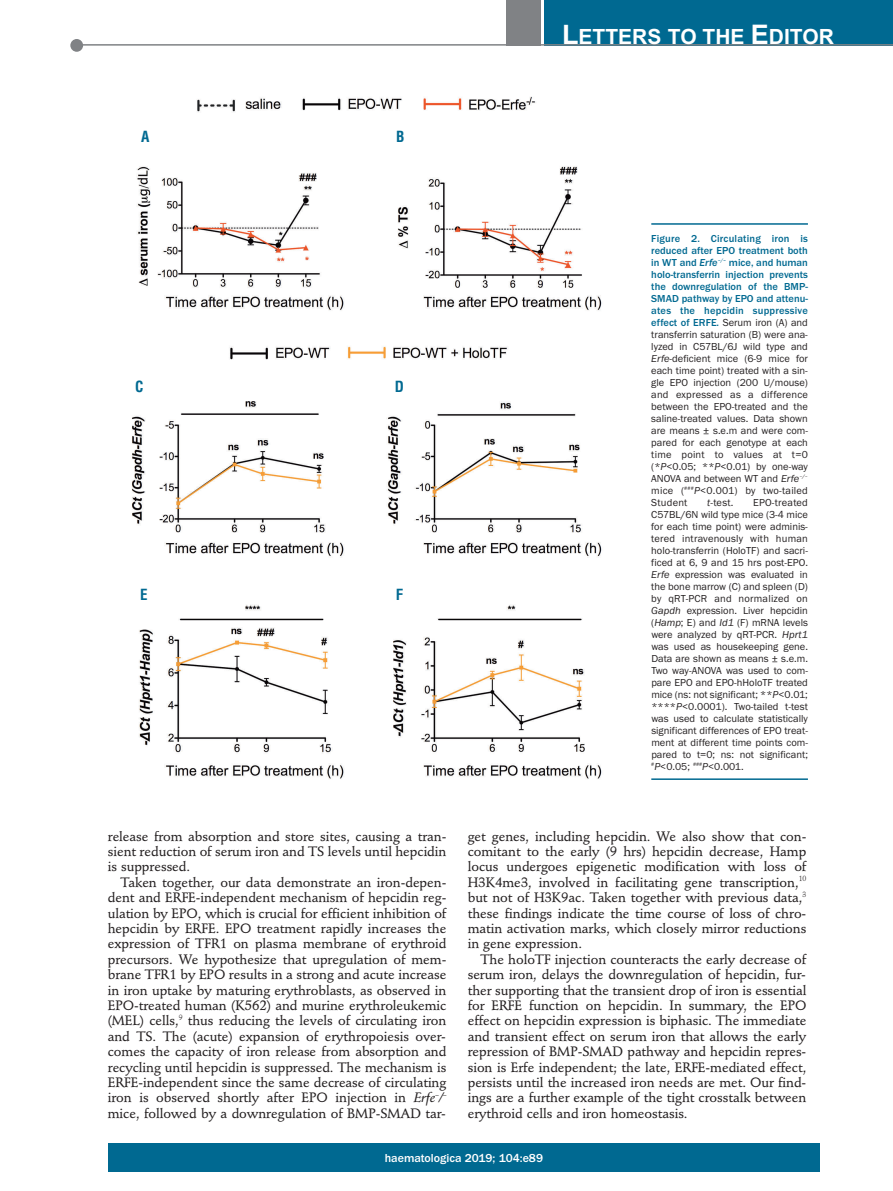
<style>
.page{position:relative;width:893px;height:1191px;background:#fff}
.page>*{position:absolute;margin:0;border:0;box-sizing:border-box;transform-origin:0 0}
.t1{font:700 21px "Arial";color:#fff}
.t2{font:700 condensed 15px "Helvetica";color:#006991}
.t3{font:500 13.5px/15.5px "Stempel Schneidler";letter-spacing:-.005em;color:#231f20;text-align:justify}
.t4{font:500 12px "Franklin Gothic";color:#fff}
.t5{font:10.5px/12px "Franklin Gothic";color:#231f20;text-align:justify}
.s1{font-size:27px}
.s2{font-weight:500;color:#006991}
.s3{font-weight:500;font-style:italic;color:#006991}
.s4{font-style:italic}
.s5{font-family:"Stempel Schneidler Med";font-weight:400;font-style:italic}
</style>
<div class="page">
<div style="left:107px;top:1143px;width:713px;height:28px;background:#006991"></div>
<div style="left:544px;top:0;width:349px;height:45px;background:#006991"></div>
<div style="left:506px;top:0;width:34px;height:45px;background:#808285"></div>
<div style="left:70px;top:39px;width:13px;height:13px;background:#808285;border-radius:50%"></div>
<hr style="left:78px;top:44px;width:815px;height:2px;background:#808285">
<img style="left:131px;top:96px;width:471px;height:683px">
<hr style="left:651px;top:223px;width:157px;height:2px;background:#006991">
<hr style="left:651px;top:778px;width:157px;height:2px;background:#006991">
<p class="t2" style="left:141px;top:128px;width:10px">A</p>
<p class="t2" style="left:396px;top:128px;width:10px">B</p>
<p class="t2" style="left:135px;top:378px;width:10px">C</p>
<p class="t2" style="left:395px;top:378px;width:11px">D</p>
<p class="t2" style="left:140px;top:586px;width:9px">E</p>
<p class="t2" style="left:396px;top:586px;width:9px">F</p>
<h1 class="t1" style="left:562px;top:25px;width:273px"><span class="s1">L</span>ETTERS TO THE <span class="s1">E</span>DITOR</h1>
<p class="t5" style="left:651px;top:232px;width:158px"><span class="s2">Figure 2. Circulating iron is reduced after EPO treatment both in WT and</span> <span class="s3">Erfe</span><sup>–/–</sup> <span class="s2">mice, and human holo-transferrin injection prevents the downregulation of the BMP-SMAD pathway by EPO and attenu&shy;ates the hepcidin suppressive effect of ERFE.</span> Serum iron (A) and transferrin saturation (B) were ana&shy;lyzed in C57BL/6J wild type and <span class="s4">Erfe</span>-deficient mice (6-9 mice for each time point) treated with a sin&shy;gle EPO injection (200 U/mouse) and expressed as a difference between the EPO-treated and the saline-treated values. Data shown are means ± s.e.m and were com&shy;pared for each genotype at each time point to values at t=0 (*<span class="s4">P</span>&lt;0.05; **<span class="s4">P</span>&lt;0.01) by one-way ANOVA and between WT and <span class="s4">Erfe</span><sup>–/– </sup>mice (<sup>###</sup><span class="s4">P</span>&lt;0.001) by two-tailed Student</p>
<p class="t5" style="left:651px;top:496px;width:158px;text-indent:102px">EPO-treated C57BL/6N wild type mice (3-4 mice for each time point) were adminis&shy;tered intravenously with human holo-transferrin (HoloTF) and sacri&shy;ficed at 6, 9 and 15 hrs post-EPO.<br><span class="s4">Erfe</span> expression was evaluated in the bone marrow (C) and spleen (D) by qRT-PCR and normalized on <span class="s4">Gapdh</span> expression. Liver hepcidin (<span class="s4">Hamp</span>; E) and <span class="s4">Id1</span> (F) mRNA levels were analyzed by qRT-PCR. <span class="s4">Hprt1 </span>was used as housekeeping gene.<br>Data are shown as means ± s.e.m.<br>Two way-ANOVA was used to com&shy;pare EPO and EPO-hHoloTF treated mice (ns: not significant; **<span class="s4">P</span>&lt;0.01; ****<span class="s4">P</span>&lt;0.0001). Two-tailed t-test was used to calculate statistically significant differences of EPO treat&shy;ment at different time points com&shy;pared to t=0; ns: not significant; <sup>#</sup><span class="s4">P</span>&lt;0.05; <sup>###</sup><span class="s4">P</span>&lt;0.001.</p>
<p class="t5" style="left:707px;top:496px;width:28px"><span class="s4">t</span>-test.</p>
<p class="t3" style="left:108px;top:829px;width:340px">release from absorption and store sites, causing a tran&shy;sient reduction of serum iron and TS levels until hepcidin is suppressed.</p>
<p class="t3" style="left:108px;top:875px;width:340px;text-indent:13px">Taken together, our data demonstrate an iron-depen&shy;dent and ERFE-independent mechanism of hepcidin reg&shy;ulation by EPO, which is crucial for efficient inhibition of hepcidin by ERFE. EPO treatment rapidly increases the expression of TFR1 on plasma membrane of erythroid precursors. We hypothesize that upregulation of mem&shy;brane TFR1 by EPO results in a strong and acute increase in iron uptake by maturing erythroblasts, as observed in EPO-treated human (K562) and murine erythroleukemic (MEL) cells,<sup>9</sup> thus reducing the levels of circulating iron and TS. The (acute) expansion of erythropoiesis over&shy;comes the capacity of iron release from absorption and recycling until hepcidin is suppressed. The mechanism is ERFE-independent since the same decrease of circulating iron is observed shortly after EPO injection in <span class="s5">Erfe</span><sup>–</sup><span class="s5">/</span><sup>– </sup>mice, followed by a downregulation of BMP-SMAD tar-</p>
<p class="t3" style="left:468px;top:829px;width:340px">get genes, including hepcidin. We also show that con&shy;comitant to the early (9 hrs) hepcidin decrease, Hamp locus undergoes epigenetic modification with loss of H3K4me3, involved in facilitating gene transcription,<sup>10 </sup>but not of H3K9ac. Taken together with previous data,<sup>3 </sup>these findings indicate the time course of loss of chro&shy;matin activation marks, which closely mirror reductions in gene expression.</p>
<p class="t3" style="left:468px;top:952px;width:340px;text-indent:13px">The holoTF injection counteracts the early decrease of serum iron, delays the downregulation of hepcidin, fur&shy;ther supporting that the transient drop of iron is essential for ERFE function on hepcidin. In summary, the EPO effect on hepcidin expression is biphasic. The immediate and transient effect on serum iron that allows the early repression of BMP-SMAD pathway and hepcidin repres&shy;sion is Erfe independent; the late, ERFE-mediated effect, persists until the increased iron needs are met. Our find&shy;ings are a further example of the tight crosstalk between erythroid cells and iron homeostasis.</p>
<p class="t4" style="left:385px;top:1150px;width:160px">haematologica 2019; 104:e89</p>
</div>
